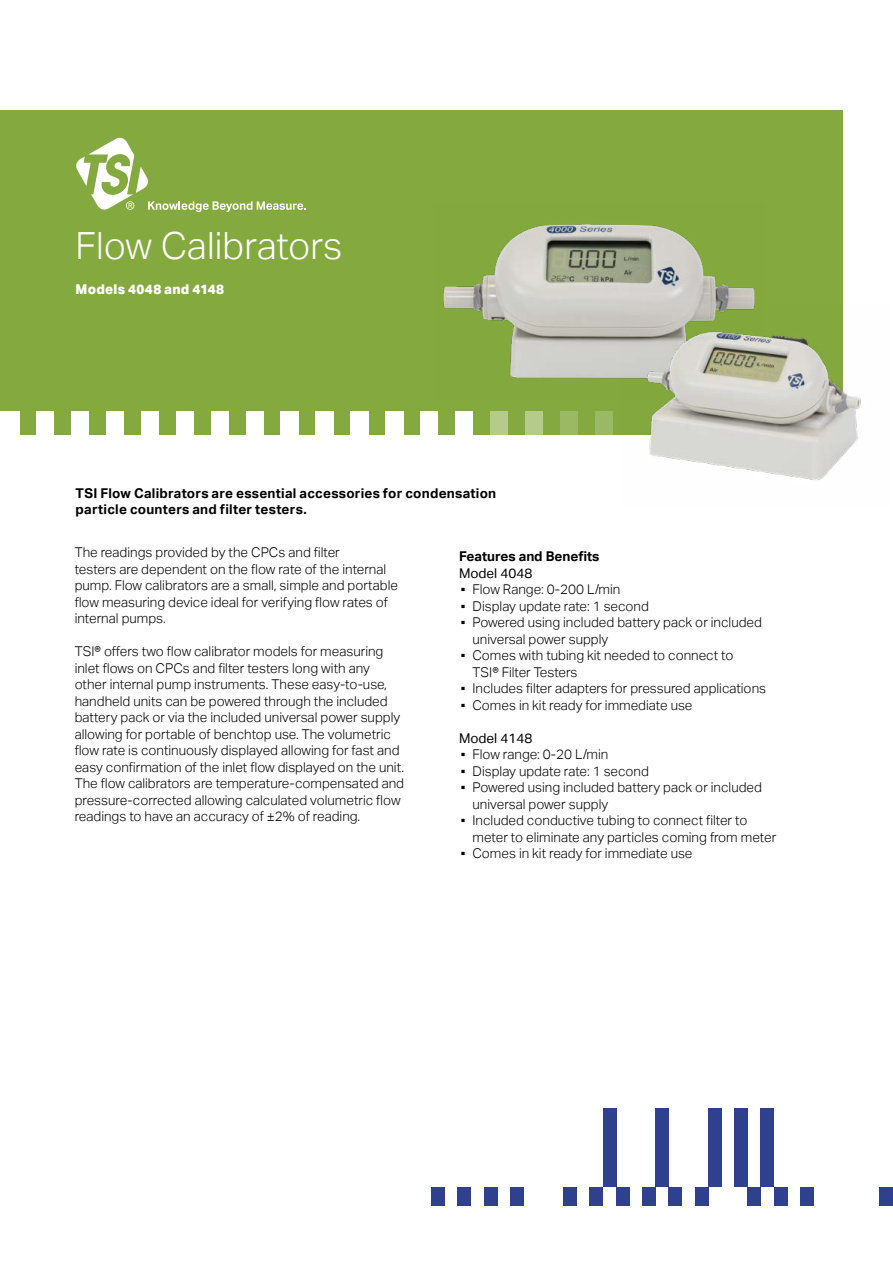
<style>
.page{position:relative;width:893px;height:1263px;background:#fff}
.page>*{position:absolute;margin:0;border:0;box-sizing:border-box;transform-origin:0 0}
.t1{font:300 37.5px "Aktiv Grotesk";color:#fff}
.t2{font:300 13.5px/16.5px "Aktiv Grotesk";color:#000}
.t3{font:700 13.5px/16.5px "Aktiv Grotesk";letter-spacing:.015em;color:#000}
.t4{font:13.5px "Aktiv Grotesk";color:#000}
.t5{font:800 13.5px "Aktiv Grotesk";letter-spacing:.02em;color:#fff}
.s1{font-weight:400}
</style>
<div class="page">
<div style="left:708px;top:1108px;width:13px;height:79px;background:#2f418e"></div>
<div style="left:656px;top:1108px;width:13px;height:79px;background:#2f418e"></div>
<div style="left:603px;top:1108px;width:13px;height:79px;background:#2f418e"></div>
<div style="left:735px;top:1108px;width:13px;height:79px;background:#2f418e"></div>
<div style="left:761px;top:1108px;width:13px;height:79px;background:#2f418e"></div>
<div style="left:800px;top:1187px;width:14px;height:18px;background:#2f418e"></div>
<div style="left:774px;top:1187px;width:13px;height:18px;background:#2f418e"></div>
<div style="left:695px;top:1187px;width:13px;height:18px;background:#2f418e"></div>
<div style="left:669px;top:1187px;width:13px;height:18px;background:#2f418e"></div>
<div style="left:642px;top:1187px;width:14px;height:18px;background:#2f418e"></div>
<div style="left:616px;top:1187px;width:13px;height:18px;background:#2f418e"></div>
<div style="left:590px;top:1187px;width:13px;height:18px;background:#2f418e"></div>
<div style="left:748px;top:1187px;width:13px;height:18px;background:#2f418e"></div>
<div style="left:563px;top:1187px;width:13px;height:18px;background:#2f418e"></div>
<div style="left:511px;top:1187px;width:13px;height:18px;background:#2f418e"></div>
<div style="left:484px;top:1187px;width:14px;height:18px;background:#2f418e"></div>
<div style="left:458px;top:1187px;width:13px;height:18px;background:#2f418e"></div>
<div style="left:431px;top:1187px;width:14px;height:18px;background:#2f418e"></div>
<div style="left:880px;top:1187px;width:13px;height:18px;background:#2f418e"></div>
<div style="left:0;top:111px;width:842px;height:324px;background:#83a93f"></div>
<div style="left:0;top:411px;width:19px;height:25px;background:#fff"></div>
<div style="left:36px;top:411px;width:18px;height:25px;background:#fff"></div>
<div style="left:71px;top:411px;width:18px;height:25px;background:#fff"></div>
<div style="left:141px;top:411px;width:18px;height:25px;background:#fff"></div>
<div style="left:176px;top:411px;width:18px;height:25px;background:#fff"></div>
<div style="left:211px;top:411px;width:18px;height:25px;background:#fff"></div>
<div style="left:246px;top:411px;width:18px;height:25px;background:#fff"></div>
<div style="left:106px;top:411px;width:18px;height:25px;background:#fff"></div>
<div style="left:281px;top:411px;width:17px;height:25px;background:#fff"></div>
<div style="left:315px;top:411px;width:18px;height:25px;background:#fff"></div>
<div style="left:350px;top:411px;width:18px;height:25px;background:#fff"></div>
<div style="left:420px;top:411px;width:18px;height:25px;background:#fff"></div>
<div style="left:455px;top:411px;width:18px;height:25px;background:#fff"></div>
<div style="left:490px;top:411px;width:18px;height:25px;background:#b4cb8b"></div>
<div style="left:525px;top:411px;width:18px;height:25px;background:#b4cb8b"></div>
<div style="left:560px;top:411px;width:17px;height:25px;background:#9bb964"></div>
<div style="left:595px;top:411px;width:17px;height:25px;background:#9bb964"></div>
<div style="left:385px;top:411px;width:18px;height:25px;background:#fff"></div>
<div style="left:351px;top:411px;width:18px;height:25px;background:#fff"></div>
<svg style="left:76px;top:137px;width:230px;height:75px"></svg>
<img style="left:443px;top:224px;width:312px;height:155px">
<img style="left:620px;top:303px;width:241px;height:177px">
<h1 class="t1" style="left:76px;top:224px;width:268px">Flow Calibrators</h1>
<p class="t5" style="left:76px;top:281px;width:150px">Models 4048 and 4148</p>
<p class="t3" style="left:76px;top:485px;width:422px">TSI Flow Calibrators are essential accessories for condensation particle counters and filter testers.</p>
<p class="t3" style="left:459px;top:548px;width:142px">Features and Benefits</p>
<p class="t4" style="left:459px;top:565px;width:75px">Model 4048</p>
<p class="t2" style="left:459px;top:581px;width:163px"><span class="s1">▪</span> Flow Range: 0-200 L/min</p>
<p class="t2" style="left:459px;top:598px;width:191px"><span class="s1">▪</span> Display update rate: 1 second</p>
<p class="t2" style="left:472px;top:614px;width:291px;text-indent:-14px"><span class="s1">▪</span> Powered using included battery pack or included universal power supply</p>
<p class="t2" style="left:472px;top:647px;width:262px;text-indent:-14px"><span class="s1">▪</span> Comes with tubing kit needed to connect to<br>TSI® Filter Testers</p>
<p class="t2" style="left:459px;top:680px;width:309px"><span class="s1">▪</span> Includes filter adapters for pressured applications</p>
<p class="t2" style="left:459px;top:697px;width:235px"><span class="s1">▪</span> Comes in kit ready for immediate use</p>
<p class="t4" style="left:459px;top:730px;width:75px">Model 4148</p>
<p class="t2" style="left:459px;top:746px;width:151px"><span class="s1">▪</span> Flow range: 0-20 L/min</p>
<p class="t2" style="left:459px;top:763px;width:191px"><span class="s1">▪</span> Display update rate: 1 second</p>
<p class="t2" style="left:472px;top:779px;width:291px;text-indent:-14px"><span class="s1">▪</span> Powered using included battery pack or included universal power supply</p>
<p class="t2" style="left:472px;top:812px;width:305px;text-indent:-14px"><span class="s1">▪</span> Included conductive tubing to connect filter to meter to eliminate any particles coming from meter</p>
<p class="t2" style="left:459px;top:845px;width:235px"><span class="s1">▪</span> Comes in kit ready for immediate use</p>
<p class="t2" style="left:75px;top:545px;width:325px">The readings provided by the CPCs and filter<br>testers are dependent on the flow rate of the internal pump. Flow calibrators are a small, simple and portable flow measuring device ideal for verifying flow rates of internal pumps.</p>
<p class="t2" style="left:75px;top:643px;width:331px">TSI® offers two flow calibrator models for measuring inlet flows on CPCs and filter testers long with any other internal pump instruments. These easy-to-use, handheld units can be powered through the included battery pack or via the included universal power supply allowing for portable of benchtop use. The volumetric flow rate is continuously displayed allowing for fast and easy confirmation of the inlet flow displayed on the unit.<br>The flow calibrators are temperature-compensated and pressure-corrected allowing calculated volumetric flow readings to have an accuracy of ±2% of reading.</p>
</div>
